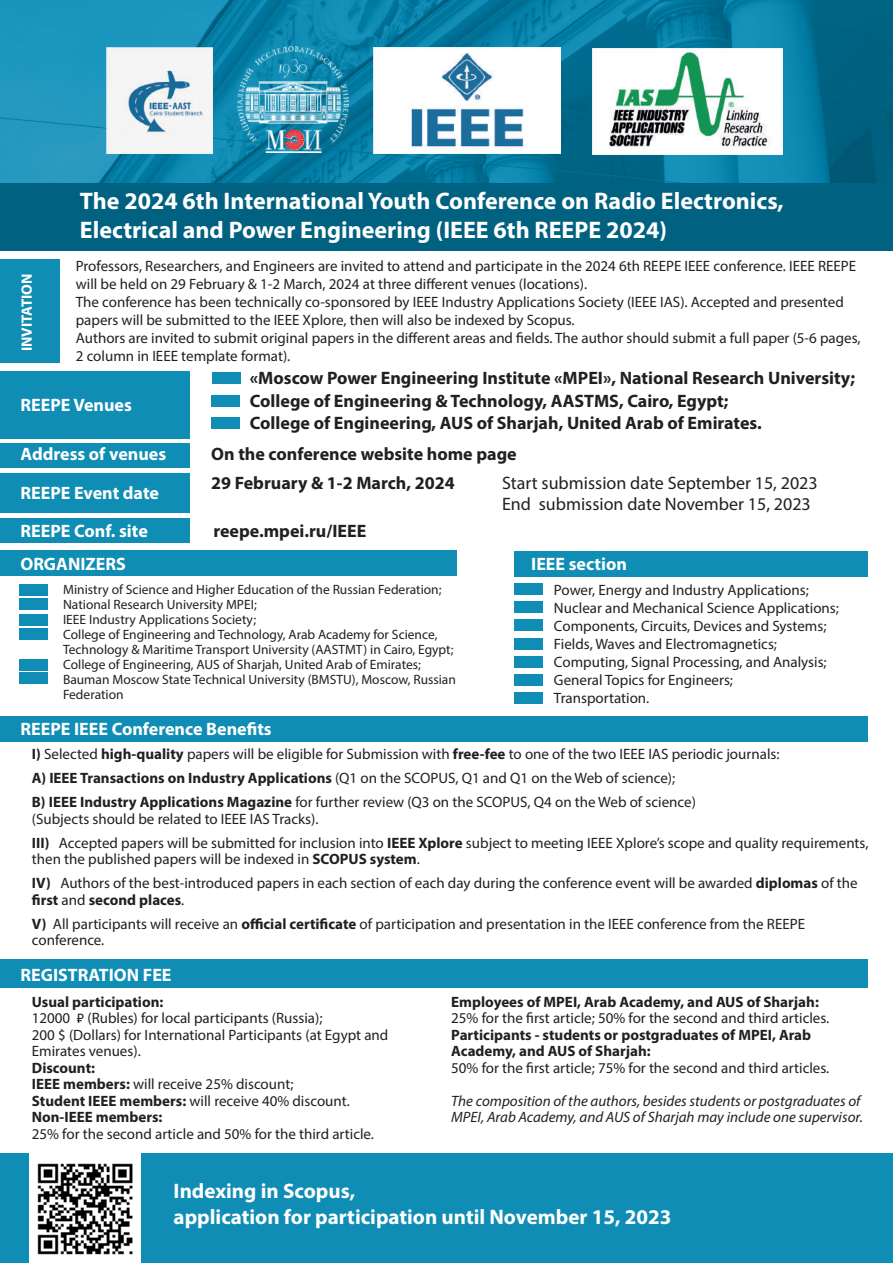
<style>
.page{position:relative;width:893px;height:1263px;background:#fff}
.page>*{position:absolute;margin:0;border:0;box-sizing:border-box;transform-origin:0 0}
.t1{font:700 24px/28.8px "Myriad Pro";color:#fff}
.t2{font:700 21px/25.2px "Myriad Pro";color:#fff}
.t3{font:700 18px/22.5px "Myriad Pro";color:#231f20}
.t4{font:700 18px/37.5px "Myriad Pro";color:#fff}
.t5{font:18px/21.6px "Myriad Pro";color:#231f20}
.t6{font:15px/18px "Myriad Pro";color:#231f20}
.t7{font:700 15px/16.5px "Myriad Pro";color:#231f20}
.t8{font:italic 15px/16.5px "Myriad Pro";color:#231f20}
.t9{font:700 15px "Myriad Pro";color:#fff}
.t10{font:13.5px/15px "Myriad Pro";color:#231f20}
.s1{font-weight:700}
.s2{font-family:"Calibri"}
.s3{font-weight:400}
</style>
<div class="page">
<img style="left:0;top:0;width:893px;height:184px">
<img style="left:107px;top:48px;width:106px;height:105px">
<img style="left:373px;top:48px;width:188px;height:106px">
<img style="left:237px;top:47px;width:111px;height:105px">
<img style="left:285px;top:130px;width:19px;height:19px">
<img style="left:593px;top:48px;width:189px;height:106px">
<div style="left:0;top:1153px;width:892px;height:110px;background:#0f8db5"></div>
<div style="left:0;top:260px;width:59px;height:103px;background:#0f8db5"></div>
<div style="left:0;top:550px;width:456px;height:26px;background:#0f8db5"></div>
<div style="left:0;top:184px;width:893px;height:67px;background:#006280"></div>
<div style="left:0;top:716px;width:867px;height:25px;background:#0f8db5"></div>
<div style="left:0;top:959px;width:867px;height:29px;background:#0f8db5"></div>
<div style="left:514px;top:551px;width:353px;height:25px;background:#0f8db5"></div>
<div style="left:0;top:473px;width:189px;height:39px;background:#0f8db5"></div>
<div style="left:0;top:518px;width:189px;height:24px;background:#0f8db5"></div>
<div style="left:514px;top:583px;width:29px;height:11px;background:#0f8db5"></div>
<div style="left:19px;top:584px;width:29px;height:11px;background:#0f8db5"></div>
<div style="left:514px;top:602px;width:29px;height:11px;background:#0f8db5"></div>
<div style="left:514px;top:620px;width:29px;height:11px;background:#0f8db5"></div>
<div style="left:514px;top:638px;width:29px;height:11px;background:#0f8db5"></div>
<div style="left:514px;top:656px;width:29px;height:11px;background:#0f8db5"></div>
<div style="left:514px;top:674px;width:29px;height:11px;background:#0f8db5"></div>
<div style="left:514px;top:693px;width:29px;height:11px;background:#0f8db5"></div>
<div style="left:19px;top:673px;width:29px;height:11px;background:#0f8db5"></div>
<div style="left:19px;top:628px;width:29px;height:12px;background:#0f8db5"></div>
<div style="left:19px;top:614px;width:29px;height:11px;background:#0f8db5"></div>
<div style="left:19px;top:598px;width:29px;height:11px;background:#0f8db5"></div>
<div style="left:0;top:443px;width:189px;height:24px;background:#0f8db5"></div>
<div style="left:212px;top:373px;width:28px;height:11px;background:#0f8db5"></div>
<div style="left:211px;top:396px;width:29px;height:11px;background:#0f8db5"></div>
<div style="left:211px;top:417px;width:29px;height:12px;background:#0f8db5"></div>
<div style="left:0;top:371px;width:189px;height:67px;background:#0f8db5"></div>
<img style="left:29px;top:1153px;width:111px;height:110px">
<div style="left:19px;top:659px;width:29px;height:11px;background:#0f8db5"></div>
<p class="t9" style="left:17px;top:351px;width:79px;rotate:-90deg">INVITATION</p>
<h1 class="t1" style="left:80px;top:186px;width:705px">The 2024 6th International Youth Conference on Radio Electronics,<br>Electrical and Power Engineering (IEEE 6th REEPE 2024)</h1>
<p class="t6" style="left:76px;top:257px;width:786px">Professors, Researchers, and Engineers are invited to attend and participate in the 2024 6th REEPE IEEE conference. IEEE REEPE will be held on 29 February &amp; 1-2 March, 2024 at three different venues (locations).<br>The conference has been technically co-sponsored by IEEE Industry Applications Society (IEEE IAS). Accepted and presented papers will be submitted to the IEEE Xplore, then will also be indexed by Scopus.<br>Authors are invited to submit original papers in the different areas and fields. The author should submit a full paper (5-6 pages, 2 column in IEEE template format).</p>
<p class="t4" style="left:20px;top:386px;width:113px">REEPE Venues</p>
<p class="t3" style="left:250px;top:366px;width:607px">«Moscow Power Engineering Institute «MPEI», National Research University;<br>College of Engineering &amp; Technology, AASTMS, Cairo, Egypt;<br>College of Engineering, AUS of Sharjah, United Arab of Emirates.</p>
<p class="t4" style="left:20px;top:434px;width:147px">Address of venues</p>
<p class="t3" style="left:211px;top:442px;width:307px">On the conference website home page</p>
<p class="t4" style="left:20px;top:474px;width:140px">REEPE Event date<br>REEPE Conf. site</p>
<p class="t4" style="left:20px;top:544px;width:107px">ORGANIZERS</p>
<p class="t3" style="left:211px;top:471px;width:245px">29 February &amp; 1-2 March, 2024</p>
<p class="t5" style="left:502px;top:471px;width:317px">Start submission date September 15, 2023<br>End submission date November 15, 2023</p>
<p class="t3" style="left:213px;top:519px;width:155px">reepe.mpei.ru/IEEE</p>
<p class="t4" style="left:531px;top:544px;width:97px">IEEE section</p>
<p class="t10" style="left:63px;top:582px;width:394px">Ministry of Science and Higher Education of the Russian Federation; National Research University MPEI;<br>IEEE Industry Applications Society;<br>College of Engineering and Technology, Arab Academy for Science, Technology &amp; Maritime Transport University (AASTMT) in Cairo, Egypt; College of Engineering, AUS of Sharjah, United Arab of Emirates; Bauman Moscow State Technical University (BMSTU), Moscow, Russian Federation</p>
<p class="t4" style="left:20px;top:709px;width:253px">REEPE IEEE Conference Benefits</p>
<p class="t6" style="left:554px;top:580px;width:286px">Power, Energy and Industry Applications; Nuclear and Mechanical Science Applications; Components, Circuits, Devices and Systems; Fields, Waves and Electromagnetics; Computing, Signal Processing, and Analysis; General Topics for Engineers;<br>Transportation.</p>
<p class="t6" style="left:32px;top:742px;width:749px;line-height:24px"><span class="s1">I)</span> Selected <span class="s1">high-quality</span> papers will be eligible for Submission with <span class="s1">free-fee</span> to one of the two IEEE IAS periodic journals:<br><span class="s1">A) IEEE Transactions on Industry Applications</span> (Q1 on the SCOPUS, Q1 and Q1 on the Web of science);<br><span class="s1">B) IEEE Industry Applications Magazine</span> for further review (Q3 on the SCOPUS, Q4 on the Web of science)</p>
<p class="t6" style="left:32px;top:806px;width:838px;line-height:24px">(Subjects should be related to IEEE IAS Tracks).<br><span class="s1">III)</span> Accepted papers will be submitted for inclusion into <span class="s1">IEEE Xplore</span> subject to meeting IEEE Xplore’s scope and quality requirements,</p>
<p class="t6" style="left:32px;top:847px;width:827px;line-height:24px">then the published papers will be indexed in <span class="s1">SCOPUS system</span>.<br><span class="s1">IV)</span> Authors of the best-introduced papers in each section of each day during the conference event will be awarded <span class="s1">diplomas</span> of the</p>
<p class="t6" style="left:32px;top:887px;width:775px;line-height:24px"><span class="s1">first</span> and <span class="s1">second places</span>.<br><span class="s1">V)</span> All participants will receive an <span class="s1">official certificate</span> of participation and presentation in the IEEE conference from the REEPE</p>
<p class="t6" style="left:32px;top:931px;width:74px">conference.</p>
<p class="t4" style="left:20px;top:955px;width:153px">REGISTRATION FEE</p>
<p class="t6" style="left:32px;top:993px;width:358px;line-height:16.5px"><span class="s1">Usual participation:<br></span>12000 <span class="s2">₽</span> (Rubles) for local participants (Russia);<br>200 $ (Dollars) for International Participants (at Egypt and Emirates venues).</p>
<p class="t7" style="left:32px;top:1059px;width:319px">Discount:<br>IEEE members: <span class="s3">will receive 25% discount;<br></span>Student IEEE members: <span class="s3">will receive 40% discount.<br></span>Non-IEEE members:</p>
<p class="t6" style="left:32px;top:1125px;width:344px">25% for the second article and 50% for the third article.</p>
<p class="t7" style="left:451px;top:993px;width:369px">Employees of MPEI, Arab Academy, and AUS of Sharjah:</p>
<p class="t6" style="left:451px;top:1009px;width:380px">25% for the first article; 50% for the second and third articles.</p>
<p class="t7" style="left:451px;top:1026px;width:361px">Participants - students or postgraduates of MPEI, Arab<br>Academy, and AUS of Sharjah:</p>
<p class="t6" style="left:451px;top:1059px;width:380px">50% for the first article; 75% for the second and third articles.</p>
<p class="t8" style="left:451px;top:1092px;width:413px">The composition of the authors, besides students or postgraduates of<br>MPEI, Arab Academy, and AUS of Sharjah may include one supervisor.</p>
<h2 class="t2" style="left:174px;top:1178px;width:499px">Indexing in Scopus,<br>application for participation until November 15, 2023</h2>
</div>
